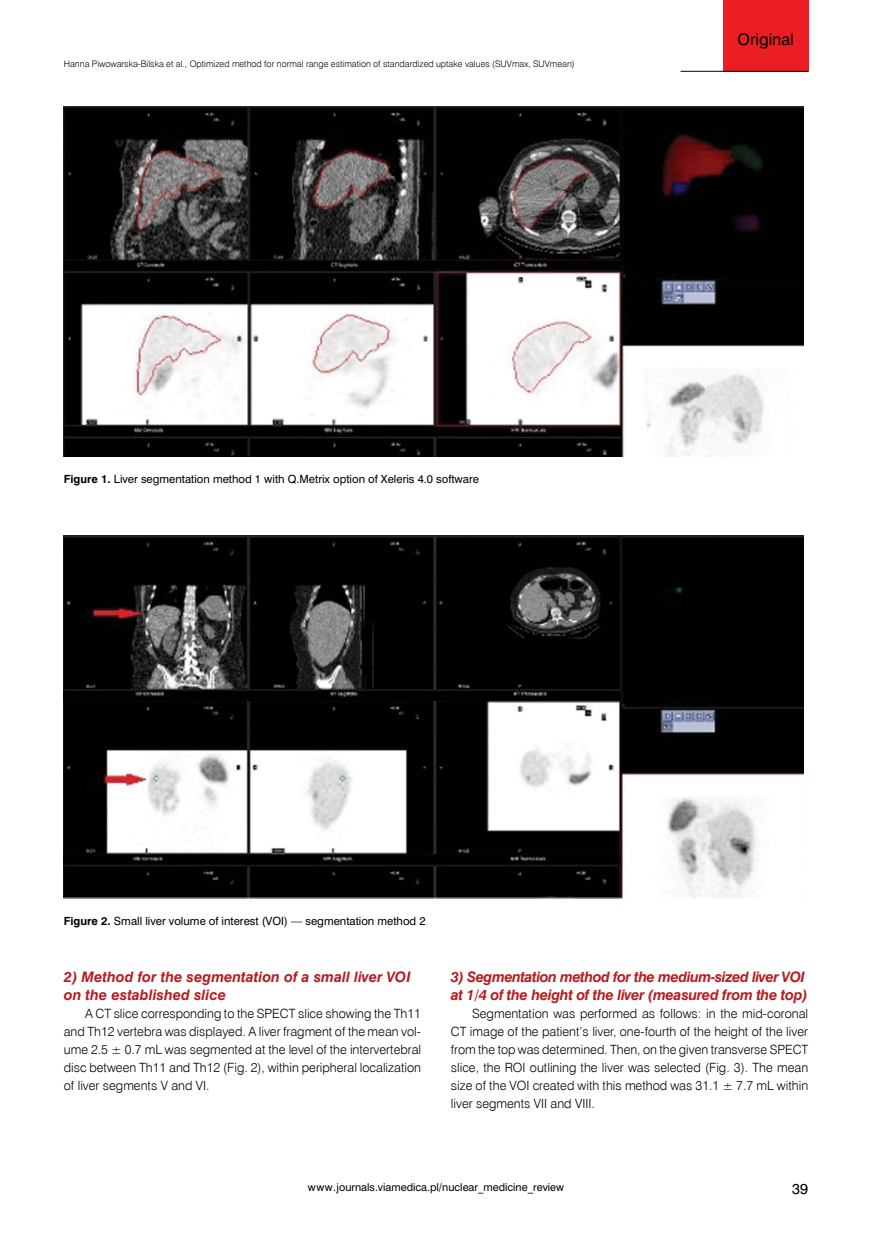
<style>
.page{position:relative;width:872px;height:1234px;background:#fff}
.page>*{position:absolute;margin:0;border:0;box-sizing:border-box;transform-origin:0 0}
.t1{font:15px "Swis 721 PL";color:#000}
.t2{font:italic 700 13.5px/18px "Swis 721 PL";letter-spacing:-.025em;color:#b61d22}
.t3{font:italic 700 13.5px/18px "Swis 721 PL";color:#b61d22}
.t4{font:13.5px "Swis 721 PL";color:#000}
.t5{font:12.75px/18px "Swis 721 Lt EU";color:#000;text-align:justify}
.t6{font:10.5px "Swis 721 PL";color:#000}
.t7{font:10.05px "Swis 721 PL";color:#000}
.t8{font:9px "Swis 721 Lt EU";color:#000}
.s1{font-weight:700}
</style>
<div class="page">
<div style="left:723px;top:0;width:85px;height:71px;background:#ed1d24"></div>
<hr style="left:680px;top:71px;width:128px;height:1px;background:#000">
<img style="left:64px;top:106px;width:740px;height:350px">
<img style="left:64px;top:535px;width:740px;height:363px">
<p class="t8" style="left:64px;top:58px;width:512px">Hanna Piwowarska-Bilska et al., Optimized method for normal range estimation of standardized uptake values (SUVmax, SUVmean)</p>
<p class="t6" style="left:64px;top:471px;width:417px"><span class="s1">Figure 1.</span> Liver segmentation method 1 with Q.Metrix option of Xeleris 4.0 software</p>
<p class="t1" style="left:737px;top:29px;width:58px">Original</p>
<p class="t6" style="left:64px;top:914px;width:363px"><span class="s1">Figure 2.</span> Small liver volume of interest (VOI) — segmentation method 2</p>
<p class="t3" style="left:64px;top:967px;width:348px">2) Method for the segmentation of a small liver VOI on the established slice</p>
<p class="t5" style="left:64px;top:1004px;width:359px;text-indent:21px">A CT slice corresponding to the SPECT slice showing the Th11 and Th12 vertebra was displayed. A liver fragment of the mean vol&shy;ume 2.5 ± 0.7 mL was segmented at the level of the intervertebral disc between Th11 and Th12 (Fig. 2), within peripheral localization of liver segments V and VI.</p>
<p class="t2" style="left:451px;top:967px;width:358px">3) Segmentation method for the medium-sized liver VOI at 1/4 of the height of the liver (measured from the top)</p>
<p class="t5" style="left:451px;top:1004px;width:359px;text-indent:21px">Segmentation was performed as follows: in the mid-coronal CT image of the patient’s liver, one-fourth of the height of the liver from the top was determined. Then, on the given transverse SPECT slice, the ROI outlining the liver was selected (Fig. 3). The mean size of the VOI created with this method was 31.1 ± 7.7 mL within liver segments VII and VIII.</p>
<p class="t7" style="left:308px;top:1180px;width:258px">www.journals.viamedica.pl/nuclear_medicine_review</p>
<p class="t4" style="left:792px;top:1179px;width:17px">39</p>
</div>
